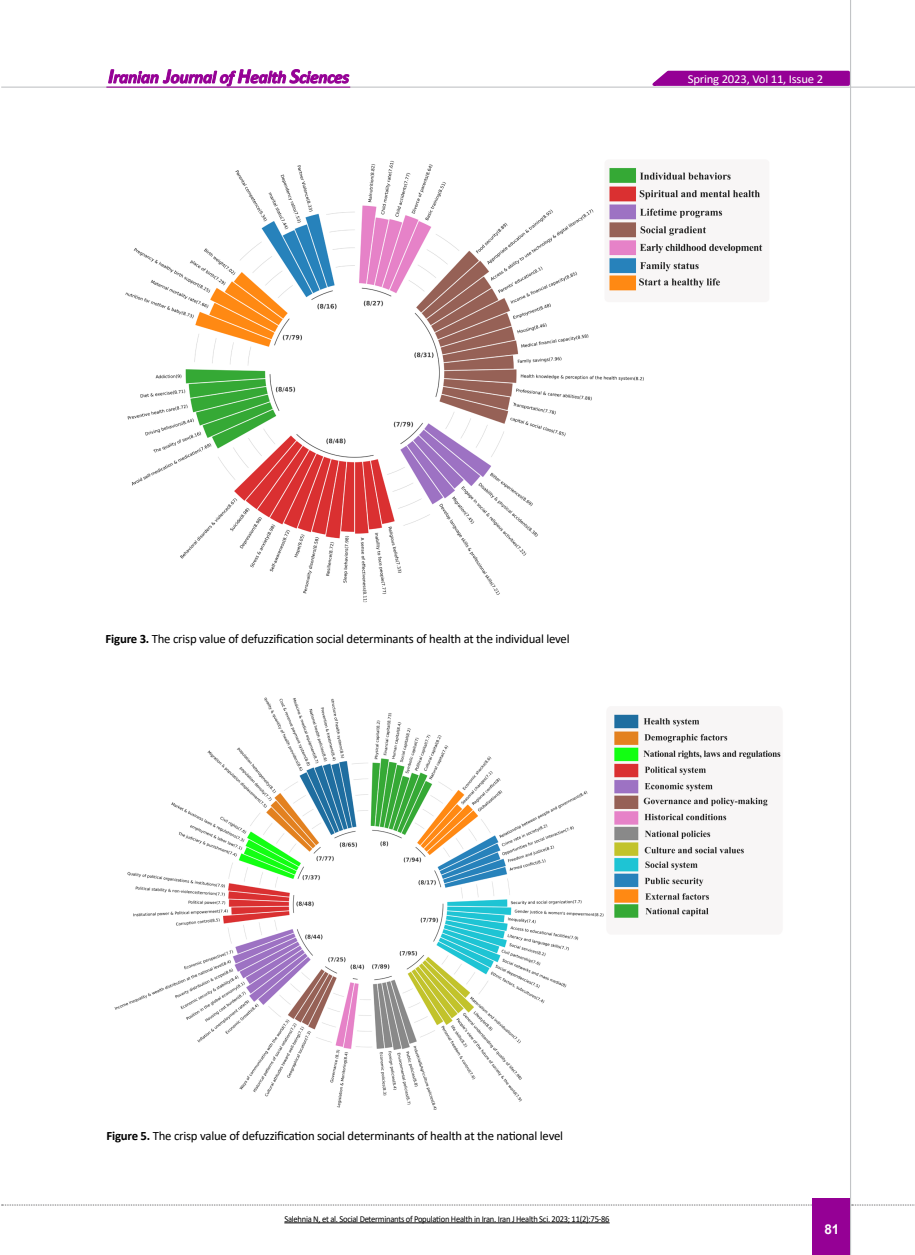
<style>
.page{position:relative;width:915px;height:1255px;background:#fff}
.page>*{position:absolute;margin:0;border:0;box-sizing:border-box;transform-origin:0 0}
.t1{font:700 13.5px "Arial";color:#fff}
.t2{font:12.75px "Calibri";letter-spacing:-.015em;color:#000}
.t3{font:12.15px "Calibri";letter-spacing:-.015em;color:#fff;scale:1.05 1}
.t4{font:9px "Calibri";letter-spacing:-.03em;color:#000;scale:.95 1}
.s1{font-weight:700}
</style>
<div class="page">
<hr style="left:849px;top:0;width:1px;height:1254px;background:#c2c4c6">
<hr style="left:1px;top:87px;width:913px;height:1px;background:#c2c4c6">
<svg style="left:2px;top:1204px;width:810px;height:1px"></svg>
<svg style="left:851px;top:1204px;width:64px;height:1px"></svg>
<svg style="left:645px;top:69px;width:206px;height:18px;background:#aa36aa"></svg>
<div style="left:812px;top:1198px;width:37px;height:56px;background:#950095"></div>
<svg style="left:108px;top:69px;width:241px;height:17px"></svg>
<hr style="left:106px;top:87px;width:244px;height:1px;background:#950095">
<img style="left:114px;top:698px;width:667px;height:412px">
<hr style="left:284px;top:1222px;width:325px;height:1px;background:#000">
<img style="left:125px;top:160px;width:638px;height:443px">
<p class="t3" style="left:687px;top:70px;width:130px">Spring 2023, Vol 11, Issue 2</p>
<p class="t2" style="left:106px;top:630px;width:465px"><span class="s1">Figure 3.</span> The crisp value of defuzzification social determinants of health at the individual level</p>
<p class="t2" style="left:106px;top:1126px;width:458px"><span class="s1">Figure 5.</span> The crisp value of defuzzification social determinants of health at the national level</p>
<p class="t4" style="left:284px;top:1212px;width:344px">Salehnia N, et al. Social Determinants of Population Health in Iran. Iran J Health Sci. 2023; 11(2):75-86</p>
<p class="t1" style="left:824px;top:1219px;width:17px">81</p>
</div>
